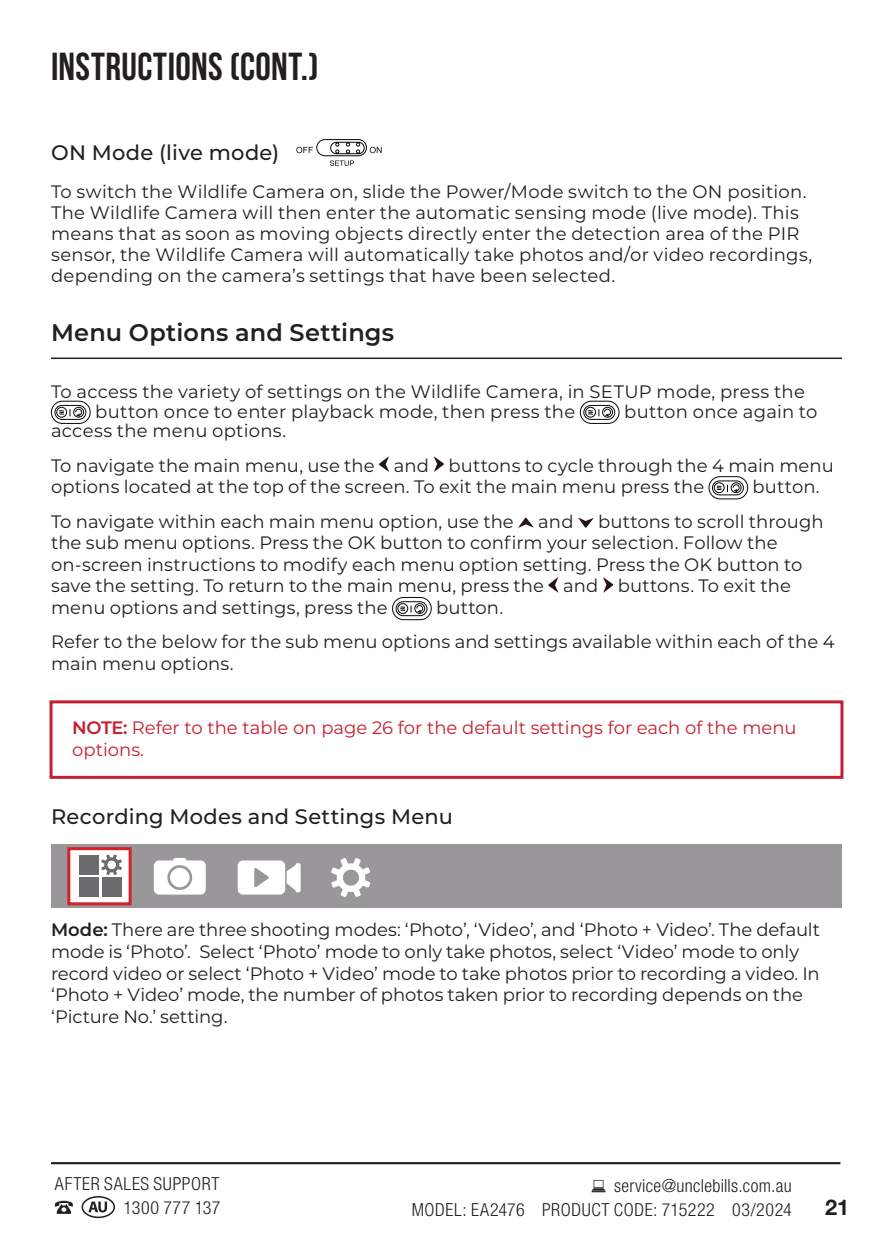
<style>
.page{position:relative;width:893px;height:1259px;background:#fff}
.page>*{position:absolute;margin:0;border:0;box-sizing:border-box;transform-origin:0 0}
.t1{font:700 39px "Bebas Neue";letter-spacing:.01em;color:#231f20}
.t2{font:600 24px "Montserrat";letter-spacing:.01em;color:#231f20}
.t3{font:700 21.9px "Helvetica Neue LT Std";color:#231f20}
.t4{font:500 21px "Montserrat";letter-spacing:.015em;color:#231f20}
.t5{font:18px/21.6px "Montserrat";letter-spacing:.005em;color:#231f20}
.t6{font:300 condensed 18px/24.3px "Helvetica Neue LT Std";letter-spacing:.03em;color:#231f20;text-align:right}
.t7{font:18px/21.6px "Montserrat";color:#c42033}
.s1{font-weight:600}
</style>
<div class="page">
<hr style="left:51px;top:1162px;width:789px;height:2px;background:#231f20">
<svg style="left:55px;top:1200px;width:18px;height:13px"></svg>
<div style="left:82px;top:1196px;width:33px;height:22px;border:2px solid #231f20;border-radius:50%"></div>
<svg style="left:88px;top:1201px;width:19px;height:11px"></svg>
<svg style="left:592px;top:1188px;width:13px;height:4px"></svg>
<hr style="left:51px;top:357px;width:791px;height:2px;background:#231f20">
<div style="left:50px;top:700px;width:793px;height:79px;border:3px solid #c42033"></div>
<svg style="left:296px;top:139px;width:86px;height:27px"></svg>
<svg style="left:51px;top:400px;width:40px;height:24px"></svg>
<svg style="left:579px;top:400px;width:41px;height:24px"></svg>
<svg style="left:379px;top:456px;width:10px;height:16px"></svg>
<svg style="left:434px;top:456px;width:10px;height:16px"></svg>
<svg style="left:708px;top:476px;width:40px;height:24px"></svg>
<svg style="left:518px;top:517px;width:16px;height:11px"></svg>
<svg style="left:578px;top:517px;width:15px;height:11px"></svg>
<svg style="left:548px;top:577px;width:10px;height:15px"></svg>
<svg style="left:603px;top:577px;width:10px;height:15px"></svg>
<svg style="left:392px;top:597px;width:40px;height:23px"></svg>
<div style="left:51px;top:844px;width:791px;height:63px;background:#9a979a"></div>
<div style="left:67px;top:847px;width:65px;height:58px;background:#fff;border:3px solid #d2232a"></div>
<svg style="left:331px;top:858px;width:39px;height:39px"></svg>
<svg style="left:101px;top:854px;width:21px;height:21px"></svg>
<div style="left:79px;top:855px;width:20px;height:19px;background:#6c6c6f"></div>
<div style="left:79px;top:877px;width:20px;height:20px;background:#6c6c6f"></div>
<div style="left:102px;top:877px;width:19px;height:20px;background:#6c6c6f"></div>
<svg style="left:154px;top:858px;width:52px;height:36px"></svg>
<div style="left:170px;top:868px;width:20px;height:19px;background:#fff;border-radius:50%"></div>
<svg style="left:238px;top:860px;width:63px;height:34px"></svg>
<h1 class="t1" style="left:51px;top:45px;width:269px">INSTRUCTIONS (CONT.)</h1>
<p class="t4" style="left:51px;top:138px;width:230px">ON Mode (live mode)</p>
<p class="t5" style="left:51px;top:180px;width:763px">To switch the Wildlife Camera on, slide the Power/Mode switch to the ON position.<br>The Wildlife Camera will then enter the automatic sensing mode (live mode). This means that as soon as moving objects directly enter the detection area of the PIR sensor, the Wildlife Camera will automatically take photos and/or video recordings, depending on the camera’s settings that have been selected.</p>
<h2 class="t2" style="left:51px;top:315px;width:345px">Menu Options and Settings</h2>
<p class="t5" style="left:95px;top:381px;width:711px;line-height:19.5px;text-indent:-44px">To access the variety of settings on the Wildlife Camera, in SETUP mode, press the button once to enter playback mode, then press the</p>
<p class="t5" style="left:624px;top:400px;width:195px">button once again to</p>
<p class="t5" style="left:51px;top:413px;width:784px;line-height:34.5px">access the menu options.<br>To navigate the main menu, use the and buttons to cycle through the 4 main menu</p>
<p class="t5" style="left:51px;top:475px;width:655px">options located at the top of the screen. To exit the main menu press the</p>
<p class="t5" style="left:753px;top:475px;width:69px">button.</p>
<p class="t5" style="left:51px;top:510px;width:464px">To navigate within each main menu option, use the</p>
<p class="t5" style="left:538px;top:510px;width:37px">and</p>
<p class="t5" style="left:51px;top:510px;width:774px;text-indent:547px">buttons to scroll through the sub menu options. Press the OK button to confirm your selection. Follow the on-screen instructions to modify each menu option setting. Press the OK button to save the setting. To return to the main menu, press the and buttons. To exit the menu options and settings, press the</p>
<p class="t5" style="left:51px;top:590px;width:785px;line-height:34.5px;text-indent:385px">button.<br>Refer to the below for the sub menu options and settings available within each of the 4</p>
<p class="t5" style="left:51px;top:652px;width:184px">main menu options.</p>
<p class="t7" style="left:72px;top:716px;width:726px"><span class="s1">NOTE:</span> Refer to the table on page 26 for the default settings for each of the menu options.</p>
<p class="t4" style="left:51px;top:801px;width:404px">Recording Modes and Settings Menu</p>
<p class="t5" style="left:51px;top:918px;width:770px"><span class="s1">Mode:</span> There are three shooting modes: ‘Photo’, ‘Video’, and ‘Photo + Video’. The default mode is ‘Photo’. Select ‘Photo’ mode to only take photos, select ‘Video’ mode to only record video or select ‘Photo + Video’ mode to take photos prior to recording a video. In ‘Photo + Video’ mode, the number of photos taken prior to recording depends on the ‘Picture No.’ setting.</p>
<p class="t6" style="left:55px;top:1171px;width:167px">AFTER SALES SUPPORT<br>1300 777 137</p>
<p class="t6" style="left:412px;top:1173px;width:382px">service@unclebills.com.au<br>MODEL: EA2476 PRODUCT CODE: 715222 03/2024</p>
<p class="t3" style="left:825px;top:1193px;width:26px">21</p>
</div>
